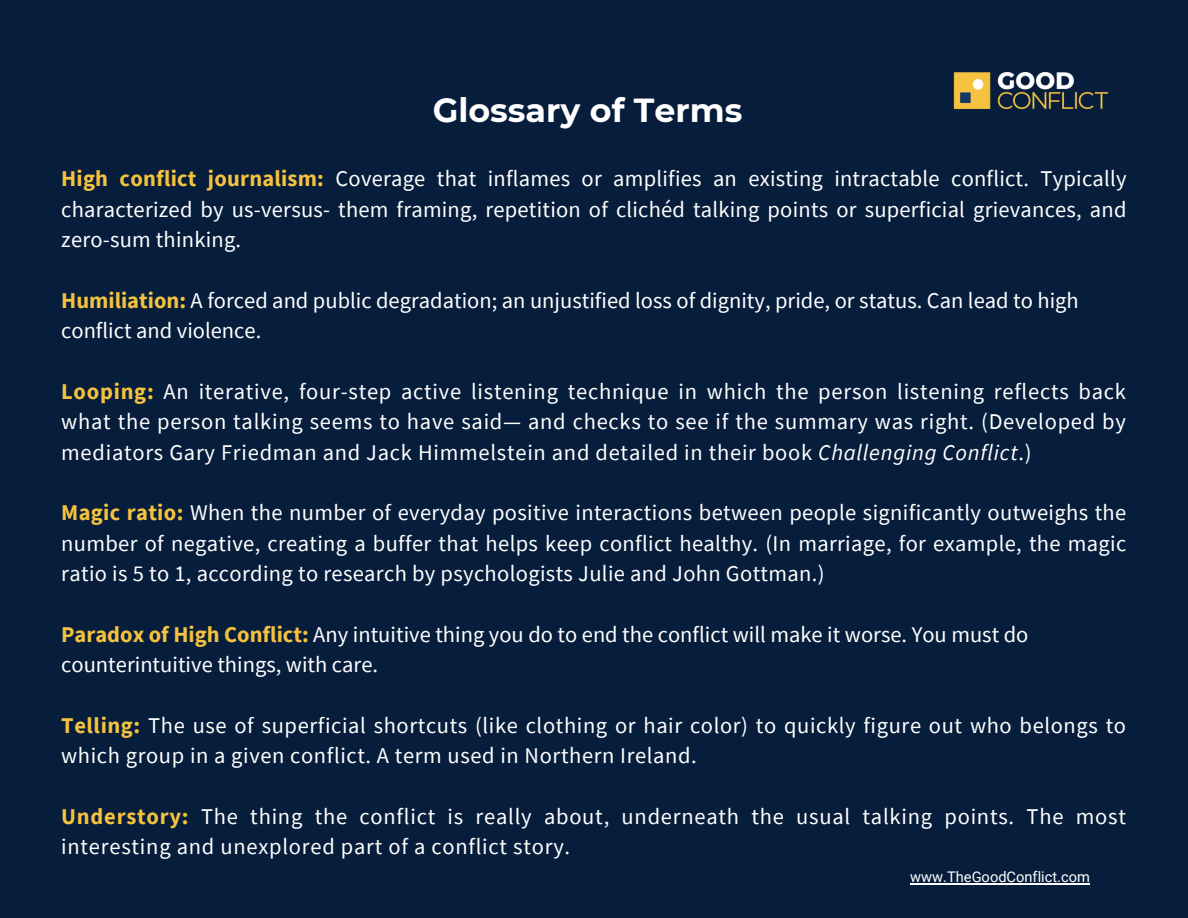
<style>
.page{position:relative;width:1188px;height:918px;background:#061d3b}
.page>*{position:absolute;margin:0;border:0;box-sizing:border-box;transform-origin:0 0}
.t1{font:700 33.3px "Montserrat";color:#fff}
.t2{font:22.5px/30.3px "Source Sans Pro";letter-spacing:.025em;color:#fff;text-align:justify}
.t3{font:22.5px/30.3px "Source Sans Pro";color:#fff}
.t4{font:14.7px "Roboto";color:#fff}
.s1{font-weight:700;color:#f4c23e}
.s2{font-style:italic}
</style>
<div class="page">
<img style="left:953px;top:71px;width:156px;height:39px">
<hr style="left:910px;top:883px;width:180px;height:1px;background:#fff">
<h1 class="t1" style="left:433px;top:90px;width:311px">Glossary of Terms</h1>
<p class="t2" style="left:61px;top:163px;width:1067px"><span class="s1">High conflict journalism:</span> Coverage that inflames or amplifies an existing intractable conflict. Typically characterized by us-versus- them framing, repetition of clichéd talking points or superficial grievances, and zero-sum thinking.</p>
<p class="t3" style="left:61px;top:285px;width:1019px"><span class="s1">Humiliation:</span> A forced and public degradation; an unjustified loss of dignity, pride, or status. Can lead to high conflict and violence.</p>
<p class="t2" style="left:61px;top:376px;width:1066px"><span class="s1">Looping:</span> An iterative, four-step active listening technique in which the person listening reflects back what the person talking seems to have said— and checks to see if the summary was right. (Developed by mediators Gary Friedman and Jack Himmelstein and detailed in their book <span class="s2">Challenging Conflict</span>.)</p>
<p class="t2" style="left:61px;top:497px;width:1067px"><span class="s1">Magic ratio:</span> When the number of everyday positive interactions between people significantly outweighs the number of negative, creating a buffer that helps keep conflict healthy. (In marriage, for example, the magic ratio is 5 to 1, according to research by psychologists Julie and John Gottman.)</p>
<p class="t3" style="left:61px;top:619px;width:969px"><span class="s1">Paradox of High Conflict:</span> Any intuitive thing you do to end the conflict will make it worse. You must do counterintuitive things, with care.</p>
<p class="t2" style="left:61px;top:710px;width:1066px"><span class="s1">Telling:</span> The use of superficial shortcuts (like clothing or hair color) to quickly figure out who belongs to which group in a given conflict. A term used in Northern Ireland.</p>
<p class="t2" style="left:61px;top:801px;width:1066px"><span class="s1">Understory:</span> The thing the conflict is really about, underneath the usual talking points. The most interesting and unexplored part of a conflict story.</p>
<p class="t4" style="left:910px;top:868px;width:181px">www.TheGoodConflict.com</p>
</div>
